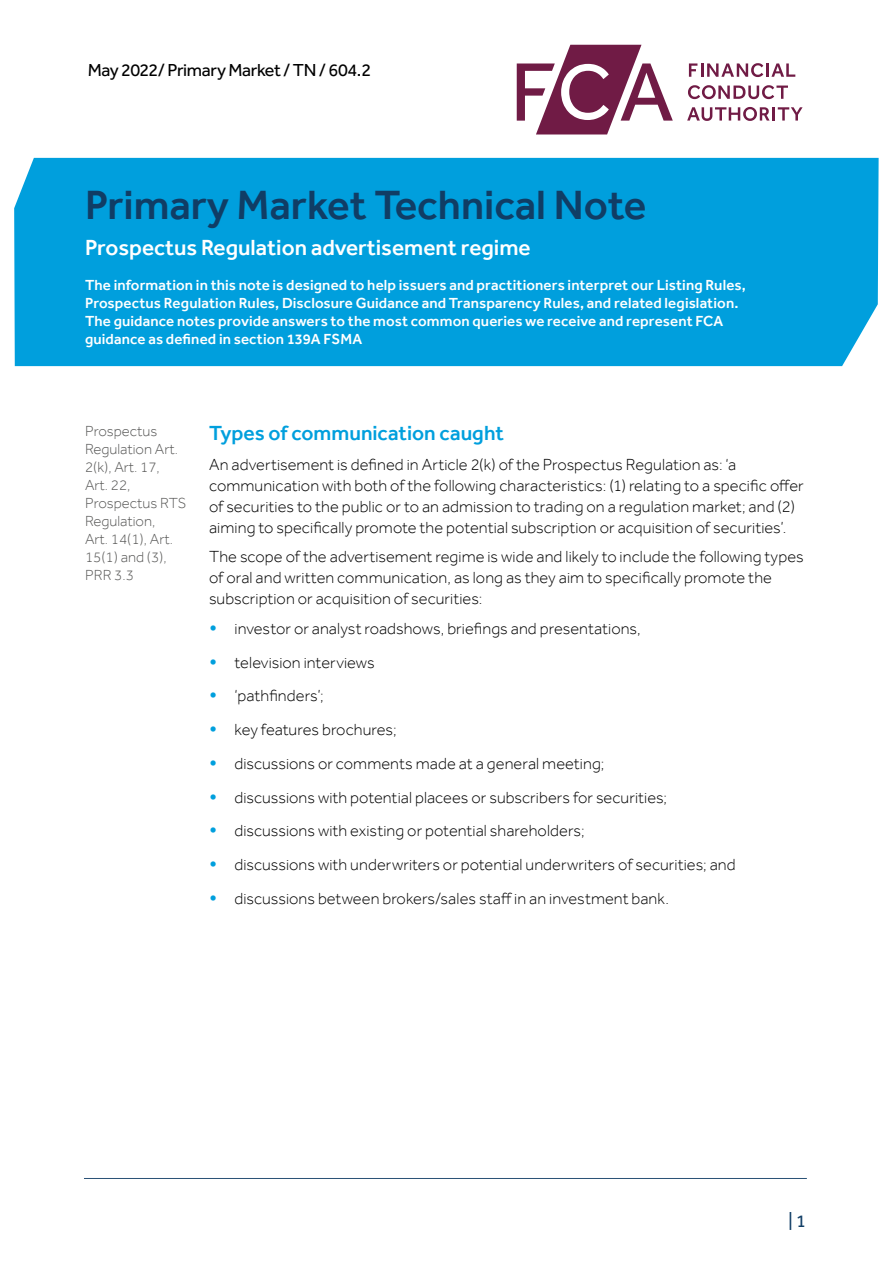
<style>
.page{position:relative;width:893px;height:1263px;background:#fff}
.page>*{position:absolute;margin:0;border:0;box-sizing:border-box;transform-origin:0 0}
.t1{font:500 42px "Effra";color:#103d65}
.t2{font:500 22.5px "Effra";color:#fff}
.t3{font:500 21px "Effra";color:#009fdd}
.t4{font:18px "Effra";letter-spacing:-.02em;color:#000}
.t5{font:18px "Effra";color:#103d65}
.t6{font:300 16.5px/21px "Effra";letter-spacing:.005em;color:#000}
.t7{font:500 15px/18px "Effra";letter-spacing:.01em;color:#fff}
.t8{font:300 15px/18px "Effra";color:#575756}
.s1{font-size:24px;color:#009fdd}
</style>
<div class="page">
<div style="left:14px;top:158px;width:865px;height:208px;background:#009fdd"></div>
<hr style="left:84px;top:1178px;width:723px;height:1px;background:#103d65">
<svg style="left:517px;top:45px;width:156px;height:89px"></svg>
<svg style="left:689px;top:63px;width:74px;height:14px"></svg>
<hr style="left:766px;top:63px;width:3px;height:14px;background:#701b45">
<svg style="left:771px;top:63px;width:24px;height:14px"></svg>
<svg style="left:688px;top:85px;width:100px;height:14px"></svg>
<svg style="left:687px;top:107px;width:83px;height:14px"></svg>
<hr style="left:772px;top:107px;width:3px;height:14px;background:#701b45">
<svg style="left:778px;top:107px;width:25px;height:14px"></svg>
<p class="t4" style="left:88px;top:59px;width:285px">May 2022/ Primary Market / TN / 604.2</p>
<h1 class="t1" style="left:85px;top:180px;width:563px">Primary Market Technical Note</h1>
<h2 class="t2" style="left:85px;top:234px;width:447px">Prospectus Regulation advertisement regime</h2>
<p class="t7" style="left:85px;top:276px;width:662px">The information in this note is designed to help issuers and practitioners interpret our Listing Rules, Prospectus Regulation Rules, Disclosure Guidance and Transparency Rules, and related legislation.<br>The guidance notes provide answers to the most common queries we receive and represent FCA guidance as defined in section 139A FSMA</p>
<p class="t8" style="left:85px;top:422px;width:103px">Prospectus<br>Regulation Art.<br>2(k), Art. 17,<br>Art. 22,<br>Prospectus RTS<br>Regulation,<br>Art. 14(1), Art.<br>15(1) and (3),<br>PRR 3.3</p>
<p class="t3" style="left:209px;top:421px;width:296px">Types of communication caught</p>
<p class="t6" style="left:209px;top:454px;width:596px">An advertisement is defined in Article 2(k) of the Prospectus Regulation as: ‘a communication with both of the following characteristics: (1) relating to a specific offer of securities to the public or to an admission to trading on a regulation market; and (2) aiming to specifically promote the potential subscription or acquisition of securities’.</p>
<p class="t6" style="left:209px;top:546px;width:596px">The scope of the advertisement regime is wide and likely to include the following types of oral and written communication, as long as they aim to specifically promote the subscription or acquisition of securities:</p>
<p class="t6" style="left:209px;top:618px;width:433px"><span class="s1">•</span> investor or analyst roadshows, briefings and presentations,</p>
<p class="t6" style="left:209px;top:651px;width:167px"><span class="s1">•</span> television interviews</p>
<p class="t6" style="left:209px;top:685px;width:116px"><span class="s1">•</span> ‘pathfinders’;</p>
<p class="t6" style="left:209px;top:719px;width:189px"><span class="s1">•</span> key features brochures;</p>
<p class="t6" style="left:209px;top:753px;width:397px"><span class="s1">•</span> discussions or comments made at a general meeting;</p>
<p class="t6" style="left:209px;top:786px;width:460px"><span class="s1">•</span> discussions with potential placees or subscribers for securities;</p>
<p class="t6" style="left:209px;top:820px;width:377px"><span class="s1">•</span> discussions with existing or potential shareholders;</p>
<p class="t6" style="left:209px;top:854px;width:528px"><span class="s1">•</span> discussions with underwriters or potential underwriters of securities; and</p>
<p class="t6" style="left:209px;top:888px;width:461px"><span class="s1">•</span> discussions between brokers/sales staff in an investment bank.</p>
<p class="t5" style="left:788px;top:1210px;width:19px">| 1</p>
</div>
